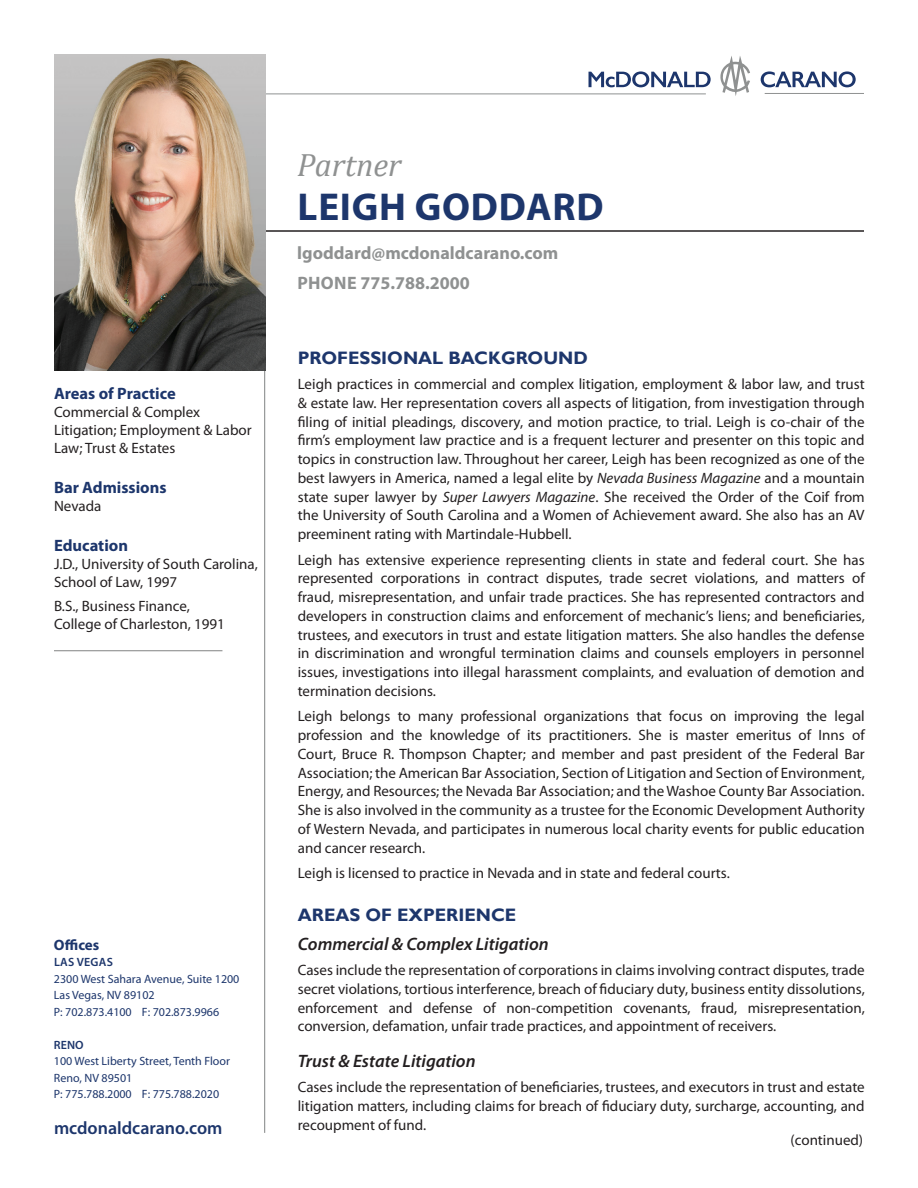
<style>
.page{position:relative;width:918px;height:1188px;background:#fff}
.page>*{position:absolute;margin:0;border:0;box-sizing:border-box;transform-origin:0 0}
.t1{font:700 39px "Myriad Pro";letter-spacing:.02em;color:#1d366c}
.t2{font:italic 32.4px "Cambria";color:#8f9191}
.t3{font:italic 600 18px "Myriad Pro";color:#231f20}
.t4{font:700 18px/30px "Myriad Pro";color:#8f9191}
.t5{font:700 18px "Gill Sans";color:#1d366c}
.t6{font:600 18px "Myriad Pro";color:#1d366c}
.t7{font:700 16.5px "Myriad Pro";color:#1d366c}
.t8{font:15px/18.8px "Myriad Pro";color:#231f20;text-align:justify}
.t9{font:700 15px "Myriad Pro";color:#1d366c}
.t10{font:12px/16.5px "Myriad Pro";color:#1d366c}
.t11{font:600 12px "Myriad Pro";letter-spacing:.02em;color:#1d366c}
.s1{font-style:italic}
</style>
<div class="page">
<hr style="left:63px;top:230px;width:801px;height:2px;background:#231f20">
<hr style="left:264px;top:365px;width:1px;height:768px;background:#8f9191">
<hr style="left:54px;top:650px;width:168px;height:1px;background:#8f9191">
<svg style="left:589px;top:71px;width:122px;height:16px"></svg>
<svg style="left:761px;top:71px;width:95px;height:16px"></svg>
<hr style="left:198px;top:94px;width:508px;height:1px;background:#8f9191">
<hr style="left:765px;top:93px;width:99px;height:1px;background:#8f9191">
<svg style="left:720px;top:56px;width:30px;height:40px"></svg>
<img style="left:54px;top:54px;width:211px;height:317px">
<p class="t7" style="left:54px;top:382px;width:123px">Areas of Practice</p>
<p class="t8" style="left:54px;top:402px;width:199px;line-height:18px;text-align:left">Commercial &amp; Complex<br>Litigation; Employment &amp; Labor<br>Law; Trust &amp; Estates</p>
<p class="t7" style="left:54px;top:476px;width:114px">Bar Admissions</p>
<p class="t8" style="left:54px;top:496px;width:49px">Nevada</p>
<p class="t7" style="left:54px;top:534px;width:76px">Education</p>
<p class="t8" style="left:54px;top:554px;width:205px;line-height:18px">J.D., University of South Carolina,<br>School of Law, 1997</p>
<p class="t8" style="left:54px;top:597px;width:172px;line-height:18px">B.S., Business Finance,<br>College of Charleston, 1991</p>
<p class="t9" style="left:54px;top:935px;width:47px">Offices</p>
<p class="t11" style="left:54px;top:955px;width:60px">LAS VEGAS</p>
<p class="t10" style="left:54px;top:970px;width:187px">2300 West Sahara Avenue, Suite 1200<br>Las Vegas, NV 89102<br>P: 702.873.4100 F: 702.873.9966</p>
<p class="t11" style="left:54px;top:1037px;width:31px">RENO</p>
<p class="t10" style="left:54px;top:1053px;width:178px">100 West Liberty Street, Tenth Floor<br>Reno, NV 89501<br>P: 775.788.2000 F: 775.788.2020</p>
<p class="t6" style="left:54px;top:1116px;width:170px">mcdonaldcarano.com</p>
<h2 class="t2" style="left:297px;top:142px;width:106px">Partner</h2>
<h1 class="t1" style="left:298px;top:181px;width:307px">LEIGH GODDARD</h1>
<p class="t4" style="left:297px;top:237px;width:263px">lgoddard@mcdonaldcarano.com<br>PHONE 775.788.2000</p>
<p class="t5" style="left:298px;top:347px;width:292px">PROFESSIONAL BACKGROUND</p>
<p class="t8" style="left:298px;top:375px;width:569px">Leigh practices in commercial and complex litigation, employment &amp; labor law, and trust &amp; estate law. Her representation covers all aspects of litigation, from investigation through filing of initial pleadings, discovery, and motion practice, to trial. Leigh is co-chair of the firm’s employment law practice and is a frequent lecturer and presenter on this topic and topics in construction law. Throughout her career, Leigh has been recognized as one of the best lawyers in America, named a legal elite by <span class="s1">Nevada Business Magazine</span> and a mountain state super lawyer by <span class="s1">Super Lawyers Magazine</span>. She received the Order of the Coif from the University of South Carolina and a Women of Achievement award. She also has an AV preeminent rating with Martindale-Hubbell.</p>
<p class="t8" style="left:298px;top:550px;width:569px">Leigh has extensive experience representing clients in state and federal court. She has represented corporations in contract disputes, trade secret violations, and matters of fraud, misrepresentation, and unfair trade practices. She has represented contractors and developers in construction claims and enforcement of mechanic’s liens; and beneficiaries, trustees, and executors in trust and estate litigation matters. She also handles the defense in discrimination and wrongful termination claims and counsels employers in personnel issues, investigations into illegal harassment complaints, and evaluation of demotion and termination decisions.</p>
<p class="t8" style="left:298px;top:707px;width:569px">Leigh belongs to many professional organizations that focus on improving the legal profession and the knowledge of its practitioners. She is master emeritus of Inns of Court, Bruce R. Thompson Chapter; and member and past president of the Federal Bar Association; the American Bar Association, Section of Litigation and Section of Environment, Energy, and Resources; the Nevada Bar Association; and the Washoe County Bar Association.<br>She is also involved in the community as a trustee for the Economic Development Authority of Western Nevada, and participates in numerous local charity events for public education and cancer research.</p>
<p class="t8" style="left:298px;top:864px;width:434px">Leigh is licensed to practice in Nevada and in state and federal courts.</p>
<p class="t5" style="left:298px;top:904px;width:220px">AREAS OF EXPERIENCE</p>
<p class="t3" style="left:298px;top:932px;width:253px">Commercial &amp; Complex Litigation</p>
<p class="t8" style="left:298px;top:961px;width:569px">Cases include the representation of corporations in claims involving contract disputes, trade secret violations, tortious interference, breach of fiduciary duty, business entity dissolutions, enforcement and defense of non-competition covenants, fraud, misrepresentation, conversion, defamation, unfair trade practices, and appointment of receivers.</p>
<p class="t3" style="left:298px;top:1049px;width:179px">Trust &amp; Estate Litigation</p>
<p class="t8" style="left:298px;top:1077px;width:569px">Cases include the representation of beneficiaries, trustees, and executors in trust and estate litigation matters, including claims for breach of fiduciary duty, surcharge, accounting, and recoupment of fund.</p>
<p class="t8" style="left:791px;top:1131px;width:74px">(continued)</p>
</div>
